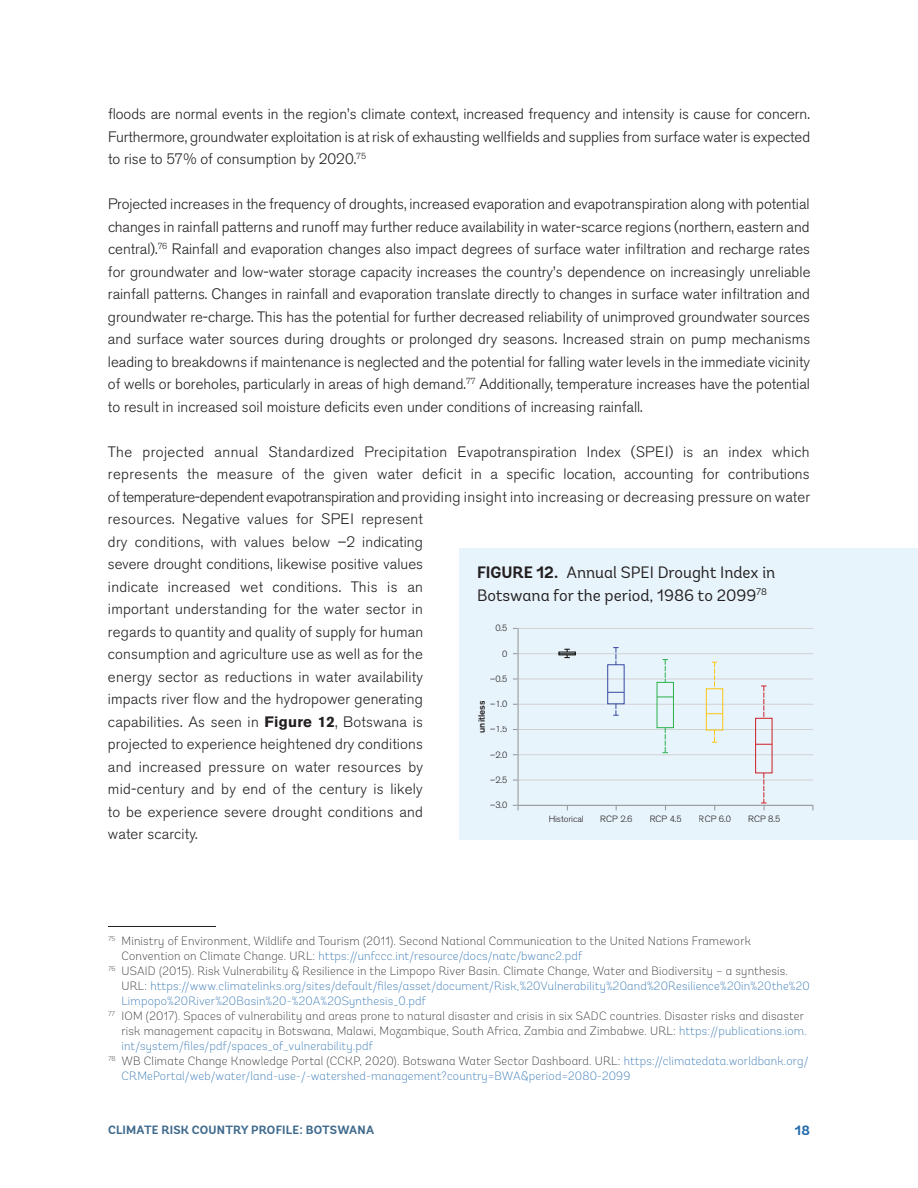
<style>
.page{position:relative;width:918px;height:1188px;background:#fff}
.page>*{position:absolute;margin:0;border:0;box-sizing:border-box;transform-origin:0 0}
.t1{font:16.5px/22.5px "Andes";color:#231f20}
.t2{font:300 15px/22.5px "Akzidenz Grotesk BE";letter-spacing:.015em;color:#231f20;text-align:justify}
.t3{font:700 13.5px "Andes";color:#236bad}
.t4{font:200 12px "Andes";letter-spacing:.015em;color:#231f20}
.t5{font:200 12px "Andes";letter-spacing:.015em;color:#236bad}
.t6{font:700 12px "Andes";letter-spacing:.015em;color:#3f6a8d}
.t7{font:300 9px "Akzidenz Grotesk BE";color:#231f20}
.t8{font:500 9px "Akzidenz Grotesk BE";color:#231f20}
.s1{font-weight:700}
.s2{color:#231f20}
.s3{color:#236bad}
</style>
<div class="page">
<hr style="left:108px;top:926px;width:108px;height:1px;background:#231f20">
<div style="left:459px;top:548px;width:459px;height:292px;background:#e8f4fb"></div>
<hr style="left:518px;top:628px;width:295px;height:1px;background:#d1d2d4">
<hr style="left:518px;top:653px;width:295px;height:1px;background:#d1d2d4">
<hr style="left:518px;top:679px;width:295px;height:1px;background:#d1d2d4">
<hr style="left:518px;top:704px;width:295px;height:1px;background:#d1d2d4">
<hr style="left:518px;top:729px;width:295px;height:1px;background:#d1d2d4">
<hr style="left:518px;top:754px;width:295px;height:1px;background:#d1d2d4">
<hr style="left:518px;top:780px;width:295px;height:1px;background:#d1d2d4">
<hr style="left:518px;top:805px;width:295px;height:1px;background:#939598">
<hr style="left:518px;top:628px;width:1px;height:178px;background:#939598">
<svg style="left:559px;top:649px;width:16px;height:9px"></svg>
<div style="left:559px;top:652px;width:17px;height:3px;border:1px solid #040503"></div>
<svg style="left:609px;top:692px;width:14px;height:1px"></svg>
<svg style="left:613px;top:647px;width:6px;height:17px"></svg>
<svg style="left:613px;top:704px;width:6px;height:12px"></svg>
<div style="left:607px;top:664px;width:18px;height:40px;border:1px solid #38499e"></div>
<svg style="left:659px;top:697px;width:13px;height:1px"></svg>
<svg style="left:662px;top:659px;width:6px;height:23px"></svg>
<svg style="left:662px;top:728px;width:6px;height:25px"></svg>
<div style="left:657px;top:682px;width:17px;height:46px;border:1px solid #29b24b"></div>
<svg style="left:708px;top:713px;width:13px;height:1px"></svg>
<svg style="left:712px;top:662px;width:5px;height:25px"></svg>
<svg style="left:712px;top:730px;width:5px;height:13px"></svg>
<div style="left:706px;top:688px;width:17px;height:42px;border:1px solid #fcc614"></div>
<svg style="left:757px;top:744px;width:13px;height:1px"></svg>
<svg style="left:761px;top:686px;width:6px;height:32px"></svg>
<svg style="left:761px;top:773px;width:6px;height:37px"></svg>
<div style="left:755px;top:718px;width:17px;height:55px;border:1px solid #ca2026"></div>
<svg style="left:513px;top:805px;width:6px;height:5px"></svg>
<p class="t2" style="left:108px;top:103px;width:704px">floods are normal events in the region’s climate context, increased frequency and intensity is cause for concern.<br>Furthermore, groundwater exploitation is at risk of exhausting wellfields and supplies from surface water is expected to rise to 57% of consumption by 2020.<sup>75</sup></p>
<p class="t2" style="left:108px;top:193px;width:704px">Projected increases in the frequency of droughts, increased evaporation and evapotranspiration along with potential changes in rainfall patterns and runoff may further reduce availability in water-scarce regions (northern, eastern and central).<sup>76</sup> Rainfall and evaporation changes also impact degrees of surface water infiltration and recharge rates for groundwater and low-water storage capacity increases the country’s dependence on increasingly unreliable rainfall patterns. Changes in rainfall and evaporation translate directly to changes in surface water infiltration and groundwater re-charge. This has the potential for further decreased reliability of unimproved groundwater sources and surface water sources during droughts or prolonged dry seasons. Increased strain on pump mechanisms leading to breakdowns if maintenance is neglected and the potential for falling water levels in the immediate vicinity of wells or boreholes, particularly in areas of high demand.<sup>77</sup> Additionally, temperature increases have the potential to result in increased soil moisture deficits even under conditions of increasing rainfall.</p>
<p class="t2" style="left:108px;top:441px;width:704px;text-align:left">The projected annual Standardized Precipitation Evapotranspiration Index (SPEI) is an index which represents the measure of the given water deficit in a specific location, accounting for contributions of temperature-dependent evapotranspiration and providing insight into increasing or decreasing pressure on water resources. Negative values for SPEI represent<br>dry conditions, with values below –2 indicating<br>severe drought conditions, likewise positive values<br>indicate increased wet conditions. This is an<br>important understanding for the water sector in<br>regards to quantity and quality of supply for human<br>consumption and agriculture use as well as for the<br>energy sector as reductions in water availability<br>impacts river flow and the hydropower generating<br>capabilities. As seen in <span class="s1">Figure 12</span>, Botswana is<br>projected to experience heightened dry conditions<br>and increased pressure on water resources by<br>mid-century and by end of the century is likely<br>to be experience severe drought conditions and<br>water scarcity.</p>
<p class="t1" style="left:477px;top:562px;width:300px"><span class="s1">FIGURE 12.</span> Annual SPEI Drought Index in<br>Botswana for the period, 1986 to 2099<sup>78</sup></p>
<p class="t7" style="left:495px;top:623px;width:13px">0.5</p>
<p class="t7" style="left:502px;top:648px;width:7px">0</p>
<p class="t7" style="left:490px;top:674px;width:19px">–0.5</p>
<p class="t7" style="left:490px;top:699px;width:19px">–1.0</p>
<p class="t7" style="left:490px;top:724px;width:19px">–1.5</p>
<p class="t7" style="left:490px;top:750px;width:19px">–2.0</p>
<p class="t7" style="left:490px;top:775px;width:19px">–2.5</p>
<p class="t7" style="left:490px;top:800px;width:19px">–3.0</p>
<p class="t8" style="left:476px;top:733px;width:34px;rotate:-90deg">unitless</p>
<p class="t7" style="left:548px;top:813px;width:37px">Historical</p>
<p class="t7" style="left:600px;top:813px;width:34px">RCP 2.6</p>
<p class="t7" style="left:649px;top:813px;width:34px">RCP 4.5</p>
<p class="t7" style="left:699px;top:813px;width:34px">RCP 6.0</p>
<p class="t7" style="left:748px;top:813px;width:34px">RCP 8.5</p>
<p class="t4" style="left:108px;top:934px;width:645px"><sup>75</sup> Ministry of Environment, Wildlife and Tourism (2011). Second National Communication to the United Nations Framework</p>
<p class="t5" style="left:122px;top:949px;width:462px"><span class="s2">Convention on Climate Change. URL:</span> https://unfccc.int/resource/docs/natc/bwanc2.pdf</p>
<p class="t4" style="left:108px;top:964px;width:681px"><sup>76</sup> USAID (2015). Risk Vulnerability &amp; Resilience in the Limpopo River Basin. Climate Change, Water and Biodiversity – a synthesis.</p>
<p class="t5" style="left:122px;top:979px;width:690px"><span class="s2">URL:</span> https://www.climatelinks.org/sites/default/files/asset/document/Risk,%20Vulnerability%20and%20Resilience%20in%20the%20</p>
<p class="t5" style="left:122px;top:994px;width:306px">Limpopo%20River%20Basin%20-%20A%20Synthesis_0.pdf</p>
<p class="t4" style="left:108px;top:1009px;width:698px"><sup>77</sup> IOM (2017). Spaces of vulnerability and areas prone to natural disaster and crisis in six SADC countries. Disaster risks and disaster</p>
<p class="t4" style="left:122px;top:1024px;width:687px">risk management capacity in Botswana, Malawi, Mozambique, South Africa, Zambia and Zimbabwe. URL: <span class="s3">https://publications.iom.</span></p>
<p class="t5" style="left:122px;top:1039px;width:253px">int/system/files/pdf/spaces_of_vulnerability.pdf</p>
<p class="t4" style="left:108px;top:1054px;width:702px"><sup>78</sup> WB Climate Change Knowledge Portal (CCKP, 2020). Botswana Water Sector Dashboard. URL: <span class="s3">https://climatedata.worldbank.org/</span></p>
<p class="t5" style="left:122px;top:1069px;width:510px">CRMePortal/web/water/land-use-/-watershed-management?country=BWA&amp;period=2080-2099</p>
<p class="t6" style="left:108px;top:1122px;width:268px">CLIMATE RISK COUNTRY PROFILE: BOTSWANA</p>
<p class="t3" style="left:795px;top:1122px;width:17px">18</p>
</div>
